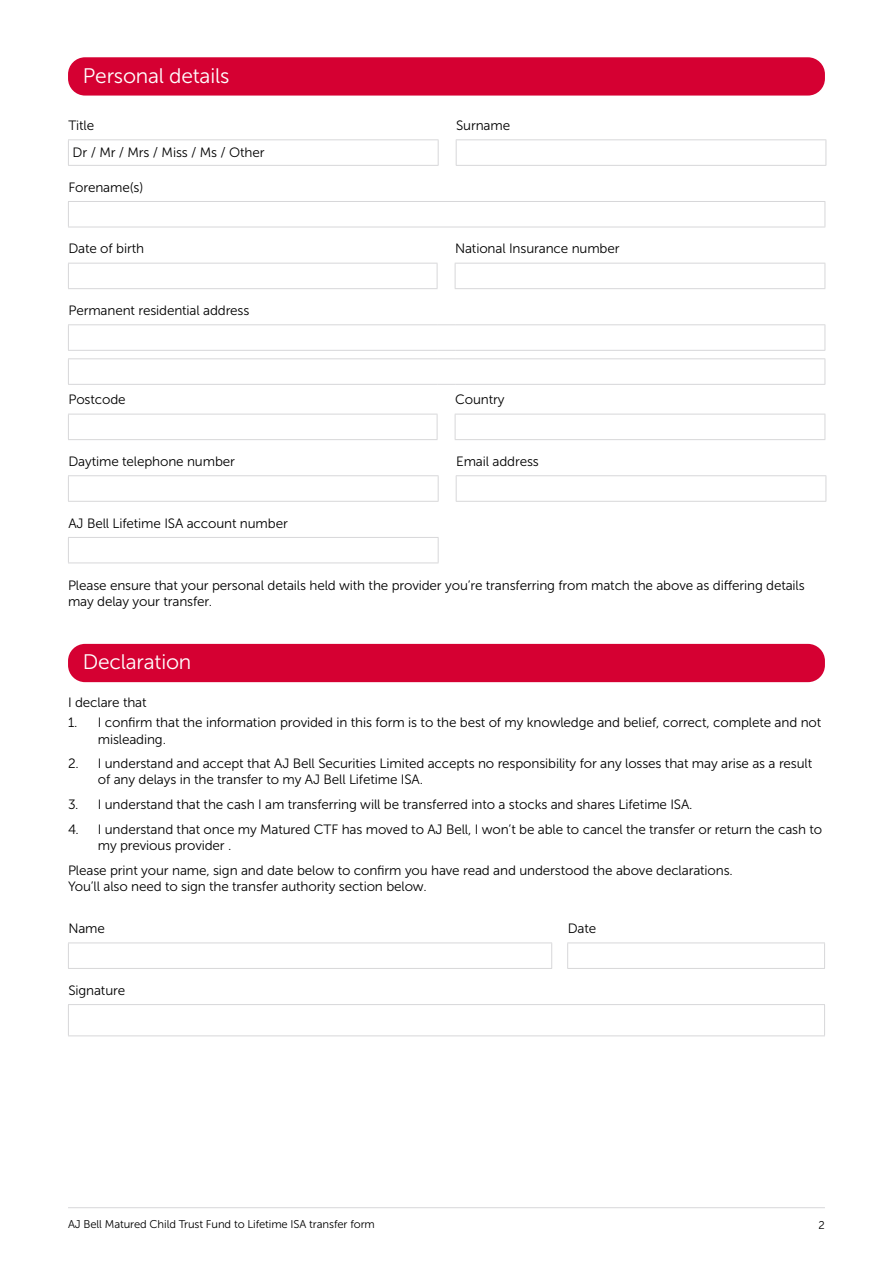
<style>
.page{position:relative;width:893px;height:1263px;background:#fff}
.page>*{position:absolute;margin:0;border:0;box-sizing:border-box;transform-origin:0 0}
.t1{font:21px "Museo Sans 300";letter-spacing:-.01em;color:#fff}
.t2{font:13.5px/16.2px "Museo Sans 300";letter-spacing:-.01em;color:#000}
.t3{font:11.25px "Museo Sans 300";letter-spacing:-.01em;color:#000}
</style>
<div class="page">
<hr style="left:68px;top:1207px;width:757px;height:1px;background:#d7d7d9">
<div style="left:68px;top:57px;width:757px;height:39px;background:#d50032;border-radius:17px"></div>
<div style="left:68px;top:644px;width:757px;height:38px;background:#d50032;border-radius:17px"></div>
<hr style="left:456px;top:139px;width:370px;height:1px;background:#d7d7d9">
<hr style="left:456px;top:165px;width:370px;height:1px;background:#d7d7d9">
<hr style="left:68px;top:139px;width:371px;height:1px;background:#d7d7d9">
<svg style="left:68px;top:140px;width:758px;height:25px"></svg>
<hr style="left:68px;top:165px;width:371px;height:1px;background:#d7d7d9">
<svg style="left:825px;top:202px;width:1px;height:25px"></svg>
<hr style="left:68px;top:201px;width:757px;height:1px;background:#d7d7d9">
<svg style="left:68px;top:202px;width:1px;height:25px"></svg>
<hr style="left:68px;top:227px;width:757px;height:1px;background:#d7d7d9">
<svg style="left:68px;top:263px;width:758px;height:26px"></svg>
<hr style="left:68px;top:288px;width:369px;height:1px;background:#d7d7d9">
<svg style="left:68px;top:325px;width:757px;height:115px"></svg>
<hr style="left:455px;top:439px;width:370px;height:1px;background:#d7d7d9">
<hr style="left:455px;top:414px;width:370px;height:1px;background:#d7d7d9">
<svg style="left:455px;top:415px;width:1px;height:24px"></svg>
<svg style="left:825px;top:414px;width:1px;height:25px"></svg>
<hr style="left:68px;top:414px;width:369px;height:1px;background:#d7d7d9">
<svg style="left:68px;top:415px;width:1px;height:24px"></svg>
<svg style="left:437px;top:414px;width:1px;height:25px"></svg>
<hr style="left:68px;top:439px;width:369px;height:1px;background:#d7d7d9">
<hr style="left:68px;top:358px;width:369px;height:1px;background:#d7d7d9">
<svg style="left:68px;top:359px;width:1px;height:25px"></svg>
<svg style="left:437px;top:358px;width:18px;height:1px"></svg>
<hr style="left:455px;top:358px;width:370px;height:1px;background:#d7d7d9">
<svg style="left:825px;top:359px;width:1px;height:25px"></svg>
<hr style="left:68px;top:384px;width:369px;height:1px;background:#d7d7d9">
<svg style="left:437px;top:384px;width:18px;height:1px"></svg>
<hr style="left:455px;top:384px;width:370px;height:1px;background:#d7d7d9">
<hr style="left:68px;top:324px;width:369px;height:1px;background:#d7d7d9">
<svg style="left:68px;top:325px;width:1px;height:25px"></svg>
<svg style="left:437px;top:324px;width:18px;height:1px"></svg>
<hr style="left:455px;top:324px;width:370px;height:1px;background:#d7d7d9">
<svg style="left:825px;top:325px;width:1px;height:25px"></svg>
<hr style="left:68px;top:350px;width:369px;height:1px;background:#d7d7d9">
<svg style="left:437px;top:350px;width:18px;height:1px"></svg>
<hr style="left:455px;top:350px;width:370px;height:1px;background:#d7d7d9">
<hr style="left:456px;top:475px;width:370px;height:1px;background:#d7d7d9">
<hr style="left:456px;top:501px;width:370px;height:1px;background:#d7d7d9">
<hr style="left:68px;top:475px;width:371px;height:1px;background:#d7d7d9">
<svg style="left:68px;top:476px;width:758px;height:25px"></svg>
<hr style="left:68px;top:501px;width:371px;height:1px;background:#d7d7d9">
<hr style="left:68px;top:537px;width:371px;height:1px;background:#d7d7d9">
<svg style="left:68px;top:538px;width:1px;height:24px"></svg>
<svg style="left:438px;top:538px;width:1px;height:24px"></svg>
<hr style="left:68px;top:562px;width:371px;height:1px;background:#d7d7d9">
<hr style="left:68px;top:942px;width:484px;height:1px;background:#d7d7d9">
<hr style="left:68px;top:968px;width:484px;height:1px;background:#d7d7d9">
<hr style="left:567px;top:942px;width:258px;height:1px;background:#d7d7d9">
<svg style="left:68px;top:943px;width:757px;height:25px"></svg>
<hr style="left:567px;top:968px;width:258px;height:1px;background:#d7d7d9">
<hr style="left:824px;top:1005px;width:1px;height:30px;background:#d7d7d9">
<hr style="left:68px;top:1004px;width:757px;height:1px;background:#d7d7d9">
<hr style="left:68px;top:1005px;width:1px;height:30px;background:#d7d7d9">
<hr style="left:68px;top:1035px;width:757px;height:1px;background:#d7d7d9">
<h1 class="t1" style="left:83px;top:64px;width:148px">Personal details</h1>
<p class="t2" style="left:68px;top:117px;width:27px">Title</p>
<p class="t2" style="left:456px;top:117px;width:56px">Surname</p>
<p class="t2" style="left:73px;top:145px;width:193px">Dr / Mr / Mrs / Miss / Ms / Other</p>
<p class="t2" style="left:68px;top:179px;width:76px">Forename(s)</p>
<p class="t2" style="left:68px;top:241px;width:77px">Date of birth</p>
<p class="t2" style="left:455px;top:241px;width:166px">National Insurance number</p>
<p class="t2" style="left:68px;top:302px;width:183px">Permanent residential address</p>
<p class="t2" style="left:68px;top:392px;width:59px">Postcode</p>
<p class="t2" style="left:455px;top:392px;width:51px">Country</p>
<p class="t2" style="left:68px;top:453px;width:168px">Daytime telephone number</p>
<p class="t2" style="left:456px;top:453px;width:84px">Email address</p>
<p class="t2" style="left:68px;top:515px;width:221px">AJ Bell Lifetime ISA account number</p>
<p class="t2" style="left:68px;top:577px;width:738px">Please ensure that your personal details held with the provider you’re transferring from match the above as differing details may delay your transfer.</p>
<h1 class="t1" style="left:83px;top:651px;width:110px">Declaration</h1>
<p class="t2" style="left:68px;top:694px;width:80px">I declare that</p>
<p class="t2" style="left:98px;top:715px;width:725px;text-indent:-30px">1. I confirm that the information provided in this form is to the best of my knowledge and belief, correct, complete and not misleading.</p>
<p class="t2" style="left:98px;top:755px;width:716px;text-indent:-30px">2. I understand and accept that AJ Bell Securities Limited accepts no responsibility for any losses that may arise as a result of any delays in the transfer to my AJ Bell Lifetime ISA.</p>
<p class="t2" style="left:68px;top:796px;width:626px">3. I understand that the cash I am transferring will be transferred into a stocks and shares Lifetime ISA.</p>
<p class="t2" style="left:98px;top:821px;width:726px;text-indent:-30px">4. I understand that once my Matured CTF has moved to AJ Bell, I won’t be able to cancel the transfer or return the cash to my previous provider .</p>
<p class="t2" style="left:68px;top:862px;width:666px">Please print your name, sign and date below to confirm you have read and understood the above declarations.<br>You’ll also need to sign the transfer authority section below.</p>
<p class="t2" style="left:68px;top:920px;width:38px">Name</p>
<p class="t2" style="left:568px;top:920px;width:30px">Date</p>
<p class="t2" style="left:68px;top:982px;width:58px">Signature</p>
<p class="t3" style="left:68px;top:1218px;width:308px">AJ Bell Matured Child Trust Fund to Lifetime ISA transfer form</p>
<p class="t3" style="left:819px;top:1219px;width:8px">2</p>
</div>
